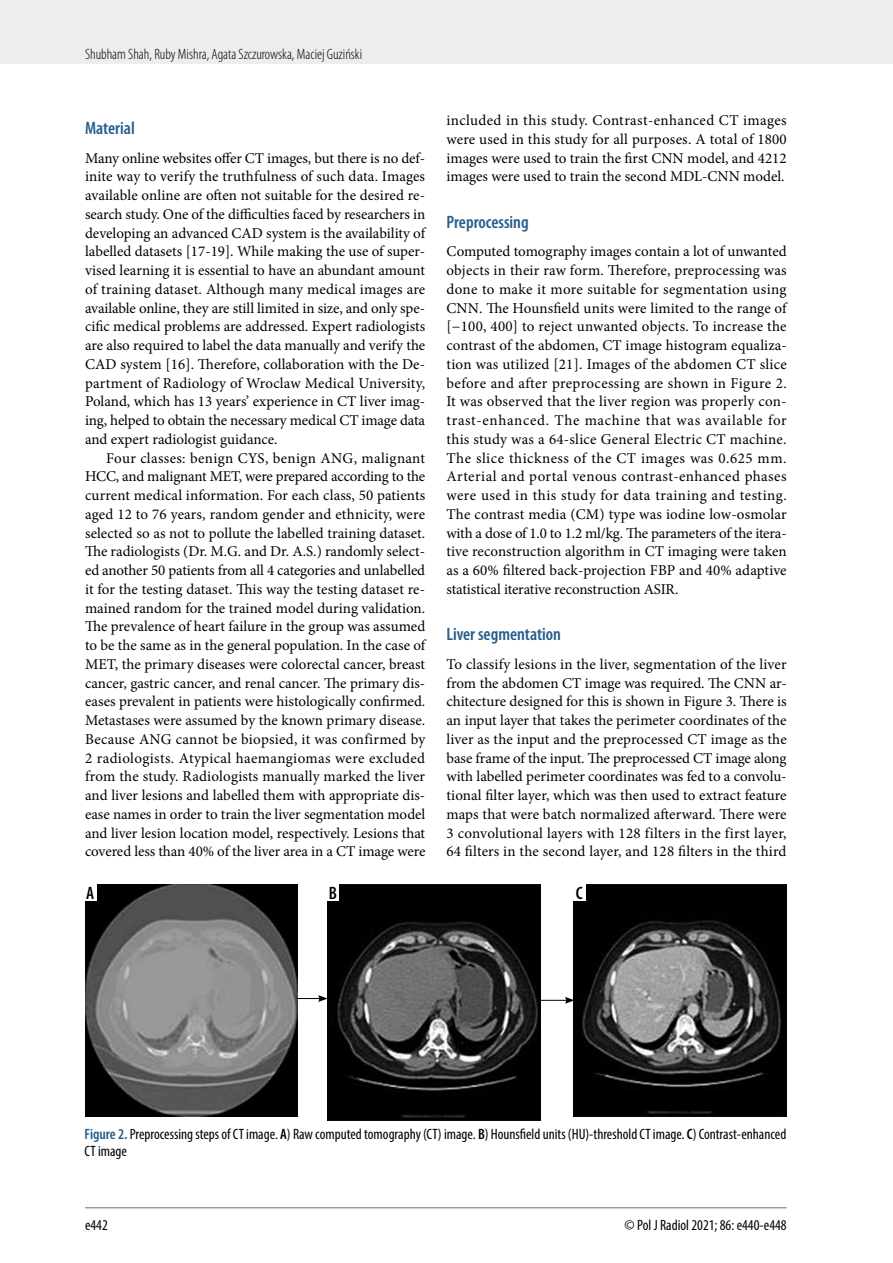
<style>
.page{position:relative;width:893px;height:1263px;background:#fff}
.page>*{position:absolute;margin:0;border:0;box-sizing:border-box;transform-origin:0 0}
.t1{font:600 condensed 18px "Myriad Pro";color:#245d8c}
.t2{font:600 condensed 18px "Myriad Pro";color:#000}
.t3{font:15px/18.8px "Minion Pro";letter-spacing:.01em;color:#000;text-align:justify}
.t4{font:condensed 15px/16.5px "Myriad Pro";color:#000}
.t5{font:300 condensed 15px "Myriad Pro";color:#000}
.s1{font-weight:600;color:#245d8c}
.s2{font-weight:600}
</style>
<div class="page">
<div style="left:0;top:0;width:893px;height:64px;background:#ededed"></div>
<hr style="left:85px;top:1207px;width:702px;height:1px;background:#9d9d9c">
<img style="left:85px;top:884px;width:213px;height:232px">
<img style="left:327px;top:884px;width:213px;height:236px">
<img style="left:574px;top:884px;width:213px;height:232px">
<svg style="left:297px;top:995px;width:31px;height:7px"></svg>
<svg style="left:541px;top:997px;width:33px;height:7px"></svg>
<div style="left:84px;top:883px;width:13px;height:17px;background:#fff"></div>
<div style="left:326px;top:883px;width:13px;height:17px;background:#fff"></div>
<div style="left:573px;top:883px;width:13px;height:17px;background:#fff"></div>
<p class="t5" style="left:85px;top:45px;width:279px">Shubham Shah, Ruby Mishra, Agata Szczurowska, Maciej Guziński</p>
<p class="t1" style="left:85px;top:117px;width:51px">Material</p>
<p class="t3" style="left:85px;top:148px;width:342px">Many online websites offer CT images, but there is no def&shy;inite way to verify the truthfulness of such data. Images available online are often not suitable for the desired re&shy;search study. One of the difficulties faced by researchers in developing an advanced CAD system is the availability of labelled datasets [17-19]. While making the use of super&shy;vised learning it is essential to have an abundant amount of training dataset. Although many medical images are available online, they are still limited in size, and only spe&shy;cific medical problems are addressed. Expert radiologists are also required to label the data manually and verify the CAD system [16]. Therefore, collaboration with the De&shy;partment of Radiology of Wroclaw Medical University, Poland, which has 13 years’ experience in CT liver imag&shy;ing, helped to obtain the necessary medical CT image data and expert radiologist guidance.</p>
<p class="t3" style="left:85px;top:448px;width:342px;text-indent:21px">Four classes: benign CYS, benign ANG, malignant HCC, and malignant MET, were prepared according to the current medical information. For each class, 50 patients aged 12 to 76 years, random gender and ethnicity, were selected so as not to pollute the labelled training dataset.<br>The radiologists (Dr. M.G. and Dr. A.S.) randomly select&shy;ed another 50 patients from all 4 categories and unlabelled it for the testing dataset. This way the testing dataset re&shy;mained random for the trained model during validation.<br>The prevalence of heart failure in the group was assumed to be the same as in the general population. In the case of MET, the primary diseases were colorectal cancer, breast cancer, gastric cancer, and renal cancer. The primary dis&shy;eases prevalent in patients were histologically confirmed.<br>Metastases were assumed by the known primary disease.<br>Because ANG cannot be biopsied, it was confirmed by 2 radiologists. Atypical haemangiomas were excluded from the study. Radiologists manually marked the liver and liver lesions and labelled them with appropriate dis&shy;ease names in order to train the liver segmentation model and liver lesion location model, respectively. Lesions that covered less than 40% of the liver area in a CT image were</p>
<p class="t3" style="left:446px;top:111px;width:342px">included in this study. Contrast-enhanced CT images were used in this study for all purposes. A total of 1800 images were used to train the first CNN model, and 4212 images were used to train the second MDL-CNN model.</p>
<p class="t1" style="left:446px;top:211px;width:84px">Preprocessing</p>
<p class="t3" style="left:446px;top:242px;width:342px;text-align:left">Computed tomography images contain a lot of unwanted objects in their raw form. Therefore, preprocessing was done to make it more suitable for segmentation using CNN. The Hounsfield units were limited to the range of [−100, 400] to reject unwanted objects. To increase the contrast of the abdomen, CT image histogram equaliza&shy;tion was utilized [21]. Images of the abdomen CT slice before and after preprocessing are shown in Figure 2.<br>It was observed that the liver region was properly con&shy;trast-enhanced. The machine that was available for this study was a 64-slice General Electric CT machine.<br>The slice thickness of the CT images was 0.625 mm.<br>Arterial and portal venous contrast-enhanced phases were used in this study for data training and testing.<br>The contrast media (CM) type was iodine low-osmolar with a dose of 1.0 to 1.2 ml/kg. The parameters of the itera&shy;tive reconstruction algorithm in CT imaging were taken as a 60% filtered back-projection FBP and 40% adaptive statistical iterative reconstruction ASIR.</p>
<p class="t1" style="left:446px;top:623px;width:116px">Liver segmentation</p>
<p class="t3" style="left:446px;top:655px;width:342px">To classify lesions in the liver, segmentation of the liver from the abdomen CT image was required. The CNN ar&shy;chitecture designed for this is shown in Figure 3. There is an input layer that takes the perimeter coordinates of the liver as the input and the preprocessed CT image as the base frame of the input. The preprocessed CT image along with labelled perimeter coordinates was fed to a convolu&shy;tional filter layer, which was then used to extract feature maps that were batch normalized afterward. There were 3 convolutional layers with 128 filters in the first layer, 64 filters in the second layer, and 128 filters in the third</p>
<p class="t2" style="left:86px;top:881px;width:10px">A</p>
<p class="t2" style="left:329px;top:881px;width:10px">B</p>
<p class="t2" style="left:576px;top:881px;width:8px">C</p>
<p class="t4" style="left:85px;top:1126px;width:703px"><span class="s1">Figure 2.</span> Preprocessing steps of CT image. <span class="s2">A</span>) Raw computed tomography (CT) image. <span class="s2">B</span>) Hounsfield units (HU)-threshold CT image. <span class="s2">C</span>) Contrast-enhanced<br>CT image</p>
<p class="t4" style="left:85px;top:1216px;width:24px">e442</p>
<p class="t4" style="left:625px;top:1216px;width:164px">© Pol J Radiol 2021; 86: e440-e448</p>
</div>
